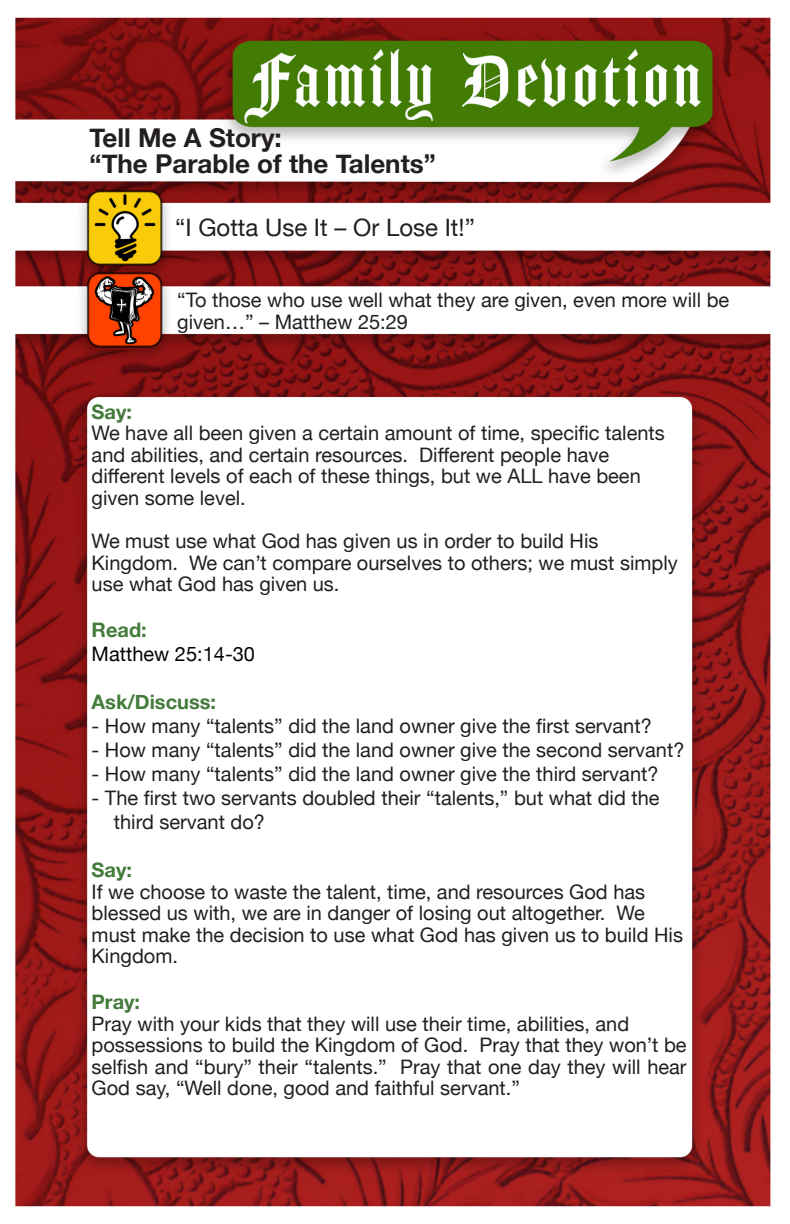
<style>
.page{position:relative;width:790px;height:1224px;background:#fff}
.page>*{position:absolute;margin:0;border:0;box-sizing:border-box;transform-origin:0 0}
.t1{font:700 26px "Helvetica Neue";color:#231f20}
.t2{font:24px "Helvetica Neue";color:#231f20}
.t3{font:20px/21.6px "Helvetica Neue";color:#231f20}
.t4{font:700 20px "Helvetica Neue";color:#427b3a}
.t5{font:20px "Helvetica Neue";color:#040503}
</style>
<div class="page">
<img style="left:15px;top:17px;width:756px;height:1190px">
<p class="t1" style="left:90px;top:117px;width:194px">Tell Me A Story:</p>
<p class="t1" style="left:90px;top:143px;width:348px">“The Parable of the Talents”</p>
<p class="t2" style="left:175px;top:210px;width:301px">“I Gotta Use It – Or Lose It!”</p>
<p class="t3" style="left:177px;top:290px;width:553px">“To those who use well what they are given, even more will be given…” – Matthew 25:29</p>
<p class="t4" style="left:92px;top:396px;width:42px">Say:</p>
<p class="t3" style="left:92px;top:424px;width:575px">We have all been given a certain amount of time, specific talents and abilities, and certain resources. Different people have</p>
<p class="t3" style="left:92px;top:467px;width:551px">different levels of each of these things, but we ALL have been given some level.</p>
<p class="t3" style="left:92px;top:532px;width:508px">We must use what God has given us in order to build His</p>
<p class="t3" style="left:92px;top:553px;width:588px">Kingdom. We can’t compare ourselves to others; we must simply use what God has given us.</p>
<p class="t4" style="left:92px;top:614px;width:57px">Read:</p>
<p class="t5" style="left:92px;top:640px;width:165px">Matthew 25:14-30</p>
<p class="t4" style="left:92px;top:686px;width:126px">Ask/Discuss:</p>
<p class="t3" style="left:92px;top:716px;width:562px">- How many “talents” did the land owner give the first servant?</p>
<p class="t3" style="left:92px;top:740px;width:594px">- How many “talents” did the land owner give the second servant?</p>
<p class="t3" style="left:92px;top:764px;width:568px">- How many “talents” did the land owner give the third servant?</p>
<p class="t3" style="left:92px;top:788px;width:569px">- The first two servants doubled their “talents,” but what did the</p>
<p class="t3" style="left:114px;top:812px;width:153px">third servant do?</p>
<p class="t4" style="left:92px;top:854px;width:42px">Say:</p>
<p class="t3" style="left:92px;top:882px;width:593px">If we choose to waste the talent, time, and resources God has blessed us with, we are in danger of losing out altogether. We must make the decision to use what God has given us to build His Kingdom.</p>
<p class="t4" style="left:92px;top:986px;width:50px">Pray:</p>
<p class="t3" style="left:92px;top:1014px;width:539px">Pray with your kids that they will use their time, abilities, and</p>
<p class="t3" style="left:92px;top:1036px;width:596px;text-align:justify">possessions to build the Kingdom of God. Pray that they won’t be selfish and “bury” their “talents.” Pray that one day they will hear God say, “Well done, good and faithful servant.”</p>
</div>
